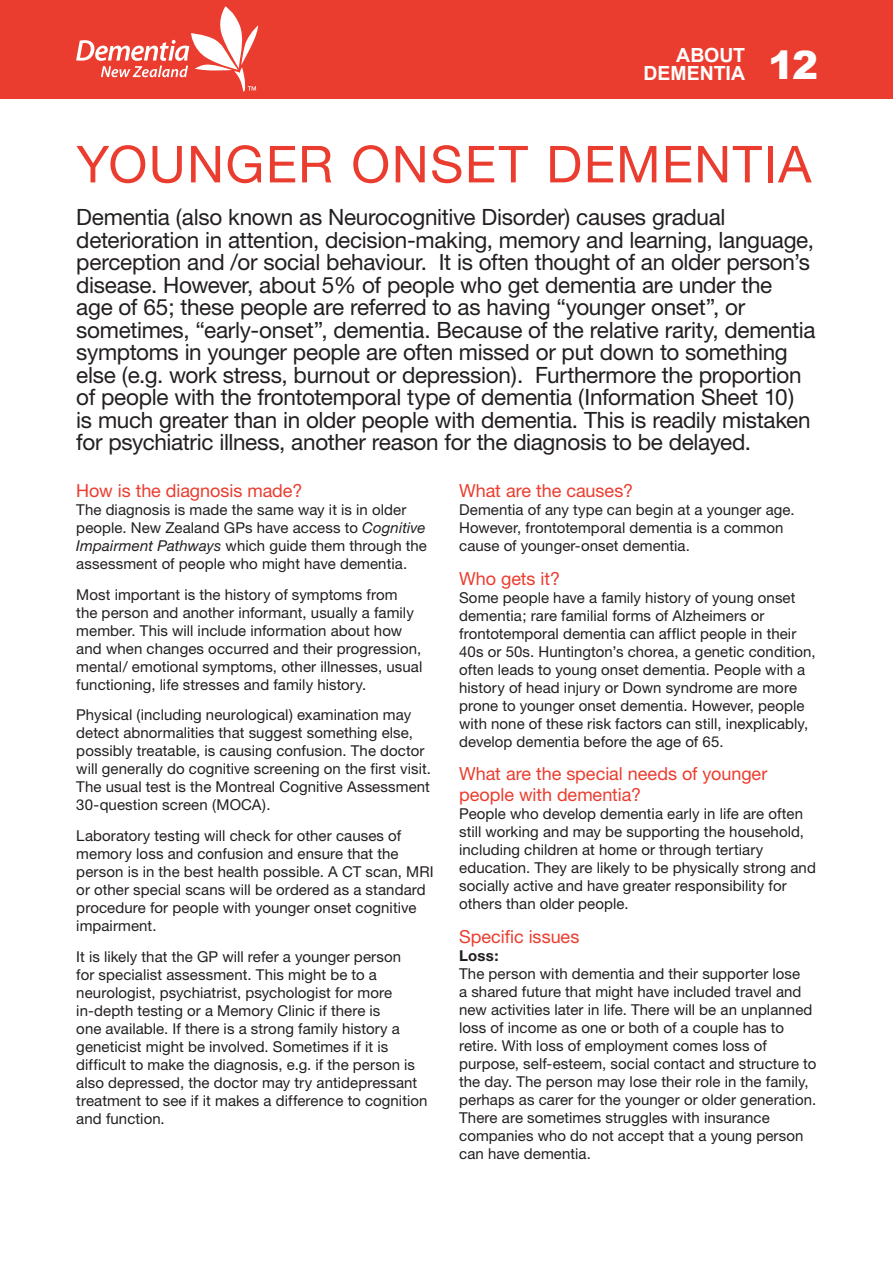
<style>
.page{position:relative;width:893px;height:1263px;background:#fff}
.page>*{position:absolute;margin:0;border:0;box-sizing:border-box;transform-origin:0 0}
.Main_Headings{font:51px "Helvetica Neue";letter-spacing:.03em;color:#ea3d2f}
.t1{font:900 39px "Arial";color:#fff}
.Intro{font:22.5px/22.5px "Helvetica Neue";letter-spacing:-.015em;color:#231f20}
.t2{font:700 19.5px "Arial";color:#fff}
.Subheads_red{font:18px/21px "Helvetica Neue";letter-spacing:-.005em;color:#ea3d2f}
.body_test{font:15px/18px "Helvetica Neue";letter-spacing:.005em;color:#231f20}
.body_test-2{font:700 15px "Helvetica Neue";color:#231f20}
.s1{font-style:italic}
</style>
<div class="page">
<div style="left:0;top:0;width:893px;height:99px;background:#ea3d2f"></div>
<svg style="left:76px;top:6px;width:182px;height:86px"></svg>
<p class="t2" style="left:676px;top:42px;width:71px">ABOUT</p>
<p class="t2" style="left:643px;top:60px;width:103px">DEMENTIA</p>
<p class="t1" style="left:768px;top:44px;width:51px">12</p>
<p class="Main_Headings" style="left:76px;top:134px;width:736px">YOUNGER ONSET DEMENTIA</p>
<p class="Intro" style="left:76px;top:206px;width:741px">Dementia (also known as Neurocognitive Disorder) causes gradual deterioration in attention, decision-making, memory and learning, language, perception and /or social behaviour. It is often thought of an older person’s disease. However, about 5% of people who get dementia are under the<br>age of 65; these people are referred to as having “younger onset”, or sometimes, “early-onset”, dementia. Because of the relative rarity, dementia symptoms in younger people are often missed or put down to something else (e.g. work stress, burnout or depression). Furthermore the proportion of people with the frontotemporal type of dementia (Information Sheet 10) is much greater than in older people with dementia. This is readily mistaken for psychiatric illness, another reason for the diagnosis to be delayed.</p>
<p class="Subheads_red" style="left:76px;top:480px;width:228px">How is the diagnosis made?</p>
<p class="body_test" style="left:76px;top:500px;width:352px">The diagnosis is made the same way it is in older people. New Zealand GPs have access to <span class="s1">Cognitive Impairment Pathways</span> which guide them through the assessment of people who might have dementia.</p>
<p class="body_test" style="left:76px;top:585px;width:348px">Most important is the history of symptoms from the person and another informant, usually a family member. This will include information about how and when changes occurred and their progression, mental/ emotional symptoms, other illnesses, usual functioning, life stresses and family history.</p>
<p class="body_test" style="left:76px;top:706px;width:356px">Physical (including neurological) examination may detect abnormalities that suggest something else, possibly treatable, is causing confusion. The doctor will generally do cognitive screening on the first visit.<br>The usual test is the Montreal Cognitive Assessment 30-question screen (MOCA).</p>
<p class="body_test" style="left:76px;top:827px;width:359px">Laboratory testing will check for other causes of memory loss and confusion and ensure that the person is in the best health possible. A CT scan, MRI or other special scans will be ordered as a standard procedure for people with younger onset cognitive impairment.</p>
<p class="body_test" style="left:76px;top:947px;width:353px">It is likely that the GP will refer a younger person<br>for specialist assessment. This might be to a neurologist, psychiatrist, psychologist for more in-depth testing or a Memory Clinic if there is<br>one available. If there is a strong family history a geneticist might be involved. Sometimes if it is difficult to make the diagnosis, e.g. if the person is also depressed, the doctor may try antidepressant treatment to see if it makes a difference to cognition and function.</p>
<p class="Subheads_red" style="left:459px;top:480px;width:176px">What are the causes?</p>
<p class="body_test" style="left:459px;top:500px;width:337px">Dementia of any type can begin at a younger age.<br>However, frontotemporal dementia is a common cause of younger-onset dementia.</p>
<p class="Subheads_red" style="left:459px;top:567px;width:102px">Who gets it?</p>
<p class="body_test" style="left:459px;top:588px;width:358px">Some people have a family history of young onset dementia; rare familial forms of Alzheimers or frontotemporal dementia can afflict people in their 40s or 50s. Huntington’s chorea, a genetic condition, often leads to young onset dementia. People with a history of head injury or Down syndrome are more prone to younger onset dementia. However, people with none of these risk factors can still, inexplicably, develop dementia before the age of 65.</p>
<p class="Subheads_red" style="left:459px;top:763px;width:310px">What are the special needs of younger people with dementia?</p>
<p class="body_test" style="left:459px;top:805px;width:358px">People who develop dementia early in life are often still working and may be supporting the household, including children at home or through tertiary education. They are likely to be physically strong and socially active and have greater responsibility for others than older people.</p>
<p class="Subheads_red" style="left:459px;top:926px;width:122px">Specific issues</p>
<p class="body_test-2" style="left:459px;top:946px;width:41px">Loss:</p>
<p class="body_test" style="left:459px;top:965px;width:359px">The person with dementia and their supporter lose<br>a shared future that might have included travel and new activities later in life. There will be an unplanned loss of income as one or both of a couple has to retire. With loss of employment comes loss of purpose, self-esteem, social contact and structure to the day. The person may lose their role in the family, perhaps as carer for the younger or older generation.<br>There are sometimes struggles with insurance companies who do not accept that a young person can have dementia.</p>
</div>
